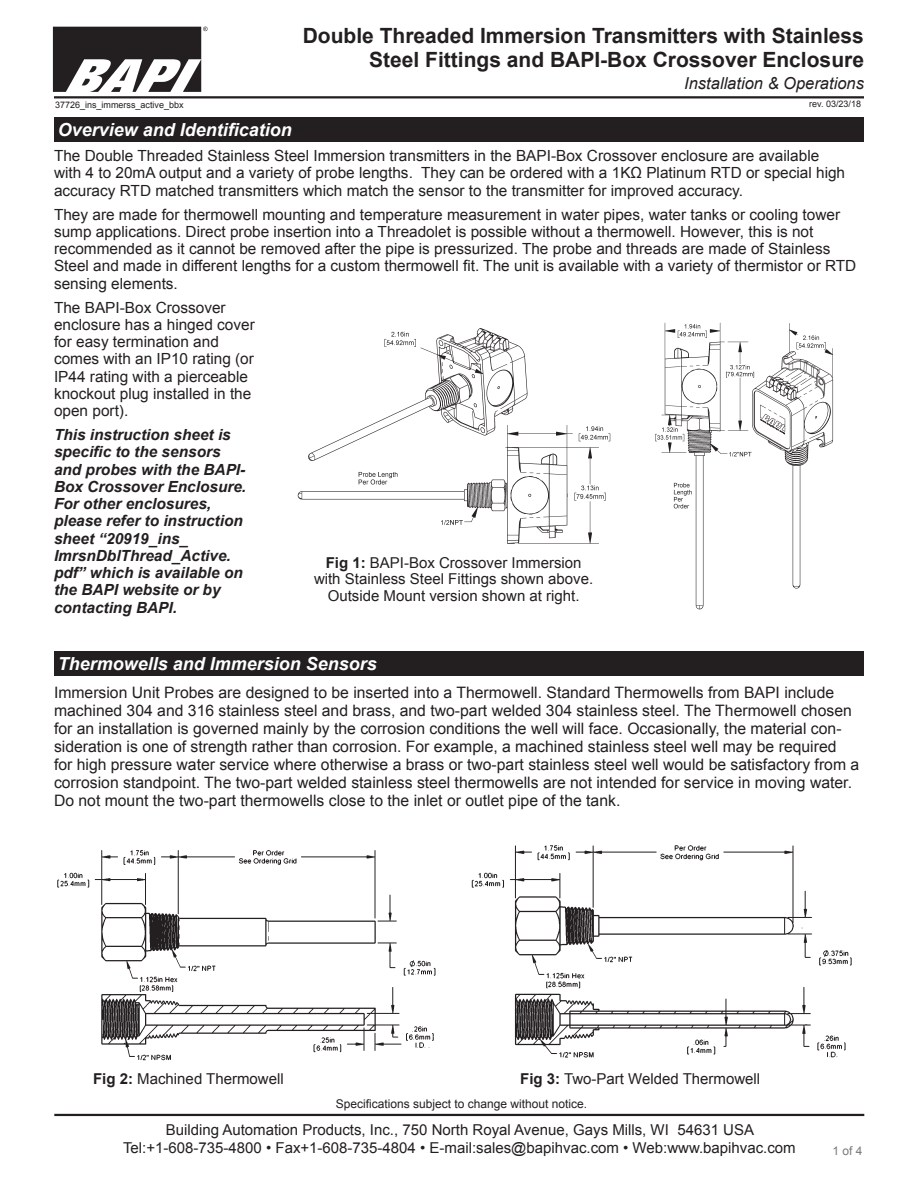
<style>
.page{position:relative;width:918px;height:1188px;background:#fff}
.page>*{position:absolute;margin:0;border:0;box-sizing:border-box;transform-origin:0 0}
.Datasheet_Title_1{font:700 21px/24px "Arial";color:#231f20;text-align:right}
.Datasheet_Section_Ti{font:italic 700 18px "Arial";color:#fff}
.Datasheet_Title_2{font:italic 16.5px "Arial";color:#231f20}
.t1{font:15.75px/18px "Arial";color:#231f20}
.t2{font:15.3px/17.2px "Arial";color:#231f20}
.t3{font:italic 700 15.3px/17.2px "Arial";color:#231f20}
.t4{font:15px/16.5px "Arial";color:#231f20;text-align:center}
.t5{font:12px "Arial";color:#231f20}
.t6{font:12px "Arial";color:#787a7d}
.Doc_Info_-_filename{font:9px "Arial";color:#231f20}
.s1{font-weight:700}
</style>
<div class="page">
<hr style="left:54px;top:1114px;width:810px;height:2px;background:#231f20">
<img style="left:53px;top:27px;width:155px;height:65px">
<hr style="left:54px;top:96px;width:810px;height:2px;background:#231f20">
<div style="left:54px;top:118px;width:810px;height:24px;background:#231f20"></div>
<img style="left:57px;top:850px;width:379px;height:211px">
<img style="left:471px;top:845px;width:381px;height:213px">
<div style="left:54px;top:652px;width:810px;height:24px;background:#231f20"></div>
<img style="left:297px;top:328px;width:314px;height:216px">
<img style="left:655px;top:322px;width:179px;height:288px">
<p class="Datasheet_Title_1" style="left:303px;top:24px;width:563px">Double Threaded Immersion Transmitters with Stainless<br>Steel Fittings and BAPI-Box Crossover Enclosure</p>
<p class="Datasheet_Title_2" style="left:684px;top:73px;width:181px">Installation &amp; Operations</p>
<p class="Doc_Info_-_filename" style="left:55px;top:99px;width:130px">37726_ins_immerss_active_bbx</p>
<p class="Doc_Info_-_filename" style="left:809px;top:98px;width:53px">rev. 03/23/18</p>
<p class="Datasheet_Section_Ti" style="left:58px;top:118px;width:236px">Overview and Identification</p>
<p class="t2" style="left:54px;top:147px;width:793px">The Double Threaded Stainless Steel Immersion transmitters in the BAPI-Box Crossover enclosure are available with 4 to 20mA output and a variety of probe lengths. They can be ordered with a 1KΩ Platinum RTD or special high accuracy RTD matched transmitters which match the sensor to the transmitter for improved accuracy.</p>
<p class="t2" style="left:54px;top:206px;width:804px">They are made for thermowell mounting and temperature measurement in water pipes, water tanks or cooling tower sump applications. Direct probe insertion into a Threadolet is possible without a thermowell. However, this is not recommended as it cannot be removed after the pipe is pressurized. The probe and threads are made of Stainless Steel and made in different lengths for a custom thermowell fit. The unit is available with a variety of thermistor or RTD sensing elements.</p>
<p class="t2" style="left:54px;top:299px;width:202px">The BAPI-Box Crossover enclosure has a hinged cover for easy termination and comes with an IP10 rating (or<br>IP44 rating with a pierceable knockout plug installed in the open port).</p>
<p class="t3" style="left:54px;top:427px;width:194px">This instruction sheet is specific to the sensors and probes with the BAPI-<br>Box Crossover Enclosure.<br>For other enclosures, please refer to instruction sheet “20919_ins_<br>ImrsnDblThread_Active. pdf” which is available on the BAPI website or by contacting BAPI.</p>
<p class="t4" style="left:314px;top:554px;width:281px"><span class="s1">Fig 1:</span> BAPI-Box Crossover Immersion with Stainless Steel Fittings shown above.<br>Outside Mount version shown at right.</p>
<p class="Datasheet_Section_Ti" style="left:58px;top:652px;width:321px">Thermowells and Immersion Sensors</p>
<p class="t1" style="left:54px;top:684px;width:807px">Immersion Unit Probes are designed to be inserted into a Thermowell. Standard Thermowells from BAPI include machined 304 and 316 stainless steel and brass, and two-part welded 304 stainless steel. The Thermowell chosen for an installation is governed mainly by the corrosion conditions the well will face. Occasionally, the material con&shy;sideration is one of strength rather than corrosion. For example, a machined stainless steel well may be required<br>for high pressure water service where otherwise a brass or two-part stainless steel well would be satisfactory from a corrosion standpoint. The two-part welded stainless steel thermowells are not intended for service in moving water.<br>Do not mount the two-part thermowells close to the inlet or outlet pipe of the tank.</p>
<p class="t4" style="left:93px;top:1071px;width:192px"><span class="s1">Fig 2:</span> Machined Thermowell</p>
<p class="t4" style="left:520px;top:1071px;width:242px"><span class="s1">Fig 3:</span> Two-Part Welded Thermowell</p>
<p class="t5" style="left:336px;top:1095px;width:253px">Specifications subject to change without notice.</p>
<p class="t4" style="left:166px;top:1122px;width:590px">Building Automation Products, Inc., 750 North Royal Avenue, Gays Mills, WI 54631 USA</p>
<p class="t4" style="left:123px;top:1140px;width:674px">Tel:+1-608-735-4800 • Fax+1-608-735-4804 • E-mail:sales@bapihvac.com • Web:www.bapihvac.com</p>
<p class="t6" style="left:833px;top:1143px;width:32px">1 of 4</p>
</div>
